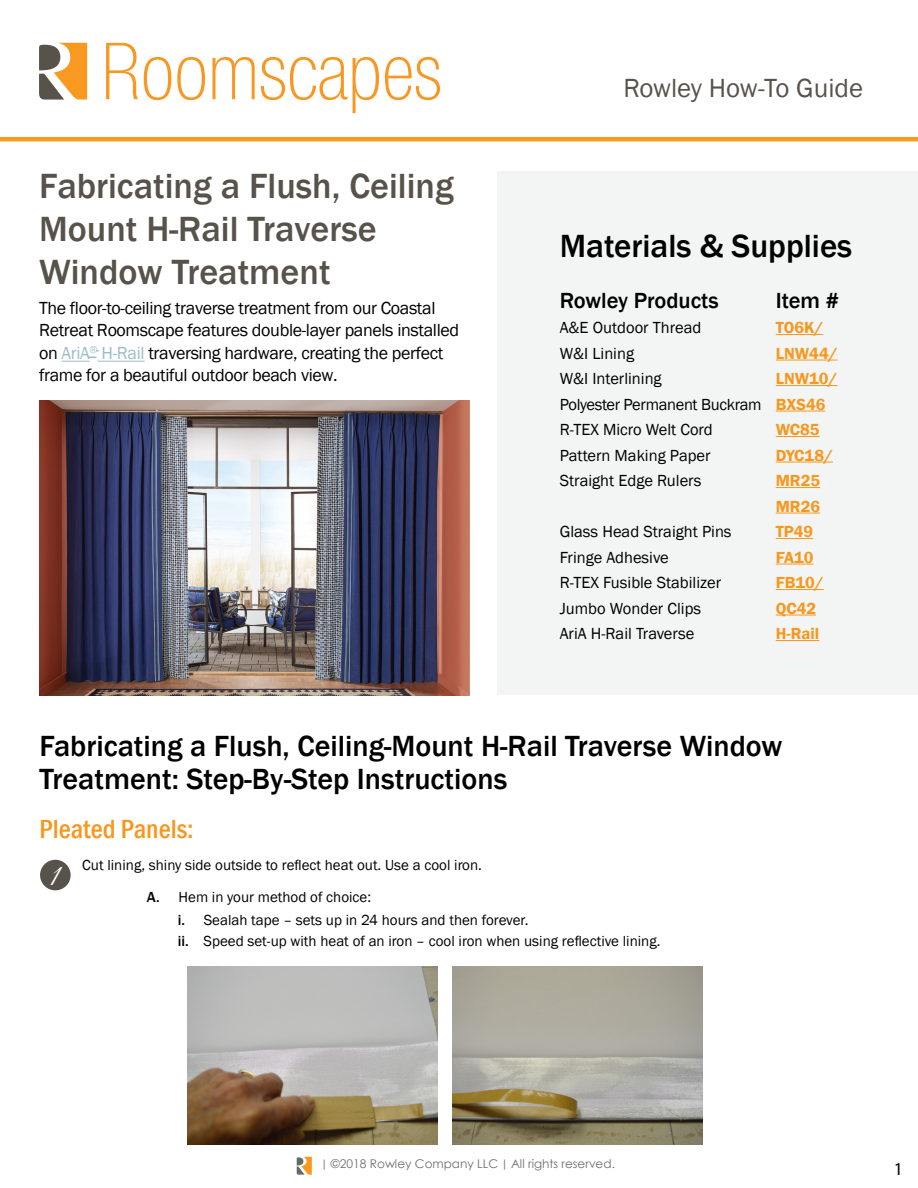
<style>
.page{position:relative;width:918px;height:1188px;background:#fff}
.page>*{position:absolute;margin:0;border:0;box-sizing:border-box;transform-origin:0 0}
.t1{font:500 36px/43.2px "Franklin Gothic";color:#57534b}
.t2{font:500 33px "Franklin Gothic";color:#000}
.t3{font:31.95px "Great Vibes";color:#fff}
.t4{font:500 30px/33px "Franklin Gothic";color:#000}
.t5{font:27px "Franklin Gothic";color:#57534b}
.t6{font:500 condensed 27px "Franklin Gothic";color:#f8971d}
.t7{font:500 22.5px "Franklin Gothic";color:#000}
.t8{font:18px/22.5px "Franklin Gothic";letter-spacing:-.02em;color:#000}
.t9{font:18px "Myriad Pro";color:#000}
.t10{font:16.5px "Franklin Gothic";color:#000}
.t11{font:16.5px/25.5px "Franklin Gothic";letter-spacing:-.02em;color:#000}
.t12{font:600 16.5px/25.5px "Franklin Gothic";color:#f8971d}
.t13{font:15px/23.7px "Franklin Gothic";color:#000}
.t14{font:12px "Century Gothic";color:#6d6e71}
.s1{color:#9dbcca}
.s2{font-weight:600;color:#f8971d}
.s3{font-weight:500}
.s4{font-family:"Tw Cen"}
</style>
<div class="page">
<hr style="left:0;top:137px;width:918px;height:4px;background:#f89921">
<svg style="left:297px;top:1157px;width:15px;height:18px"></svg>
<svg style="left:106px;top:43px;width:32px;height:56px"></svg>
<svg style="left:144px;top:57px;width:27px;height:43px"></svg>
<svg style="left:177px;top:57px;width:28px;height:43px"></svg>
<svg style="left:213px;top:57px;width:42px;height:42px"></svg>
<svg style="left:261px;top:57px;width:118px;height:56px"></svg>
<svg style="left:385px;top:57px;width:55px;height:43px"></svg>
<svg style="left:39px;top:43px;width:48px;height:57px"></svg>
<div style="left:498px;top:171px;width:420px;height:523px;background:#f3f4f4"></div>
<img style="left:39px;top:401px;width:430px;height:294px">
<div style="left:40px;top:860px;width:31px;height:30px;background:#57534b;border-radius:50%"></div>
<img style="left:452px;top:966px;width:251px;height:179px">
<img style="left:187px;top:966px;width:250px;height:179px">
<hr style="left:98px;top:361px;width:47px;height:1px;background:#9dbcca">
<svg style="left:62px;top:357px;width:34px;height:5px"></svg>
<hr style="left:776px;top:334px;width:47px;height:1px;background:#f8971d">
<hr style="left:776px;top:360px;width:62px;height:1px;background:#f8971d">
<hr style="left:776px;top:385px;width:61px;height:1px;background:#f8971d">
<hr style="left:776px;top:411px;width:49px;height:1px;background:#f8971d">
<hr style="left:776px;top:436px;width:44px;height:1px;background:#f8971d">
<hr style="left:776px;top:462px;width:57px;height:1px;background:#f8971d">
<hr style="left:776px;top:487px;width:44px;height:1px;background:#f8971d">
<hr style="left:776px;top:513px;width:44px;height:1px;background:#f8971d">
<hr style="left:776px;top:538px;width:37px;height:1px;background:#f8971d">
<hr style="left:776px;top:564px;width:38px;height:1px;background:#f8971d">
<hr style="left:776px;top:589px;width:48px;height:1px;background:#f8971d">
<hr style="left:776px;top:615px;width:40px;height:1px;background:#f8971d">
<hr style="left:776px;top:640px;width:43px;height:1px;background:#f8971d">
<h1 class="t1" style="left:39px;top:164px;width:416px">Fabricating a Flush, Ceiling<br>Mount H-Rail Traverse<br>Window Treatment</h1>
<p class="t8" style="left:39px;top:297px;width:422px">The floor-to-ceiling traverse treatment from our Coastal Retreat Roomscape features double-layer panels installed on <span class="s1">AriA</span><sup>®</sup> <span class="s1">H-Rail</span> traversing hardware, creating the perfect frame for a beautiful outdoor beach view.</p>
<h3 class="t5" style="left:623px;top:71px;width:241px">Rowley How-To Guide</h3>
<h2 class="t2" style="left:560px;top:226px;width:294px">Materials &amp; Supplies</h2>
<h3 class="t7" style="left:560px;top:286px;width:160px">Rowley Products</h3>
<h3 class="t7" style="left:776px;top:286px;width:65px">Item #</h3>
<p class="t10" style="left:560px;top:318px;width:143px">A&amp;E Outdoor Thread</p>
<p class="t12" style="left:776px;top:315px;width:49px">TO6K/</p>
<p class="t10" style="left:560px;top:343px;width:76px">W&amp;I Lining</p>
<p class="t12" style="left:776px;top:341px;width:63px">LNW44/</p>
<p class="t10" style="left:560px;top:369px;width:103px">W&amp;I Interlining</p>
<p class="t11" style="left:560px;top:366px;width:279px;text-indent:216px"><span class="s2">LNW10/<br></span>Polyester Permanent Buckram <span class="s2">BXS46<br></span>R-TEX Micro Welt Cord</p>
<p class="t12" style="left:776px;top:417px;width:45px">WC85</p>
<p class="t10" style="left:560px;top:445px;width:152px">Pattern Making Paper</p>
<p class="t12" style="left:776px;top:443px;width:59px">DYC18/</p>
<p class="t10" style="left:560px;top:471px;width:143px">Straight Edge Rulers</p>
<p class="t12" style="left:776px;top:468px;width:46px">MR25<br>MR26</p>
<p class="t10" style="left:560px;top:522px;width:173px">Glass Head Straight Pins</p>
<p class="t12" style="left:776px;top:519px;width:39px">TP49</p>
<p class="t10" style="left:560px;top:547px;width:111px">Fringe Adhesive</p>
<p class="t12" style="left:776px;top:545px;width:39px">FA10</p>
<p class="t10" style="left:560px;top:572px;width:163px">R-TEX Fusible Stabilizer</p>
<p class="t12" style="left:776px;top:570px;width:49px">FB10/</p>
<p class="t10" style="left:560px;top:598px;width:143px">Jumbo Wonder Clips</p>
<p class="t12" style="left:776px;top:596px;width:42px">QC42</p>
<p class="t10" style="left:560px;top:623px;width:136px">AriA H-Rail Traverse</p>
<p class="t12" style="left:776px;top:621px;width:45px">H-Rail</p>
<h3 class="t4" style="left:40px;top:729px;width:744px">Fabricating a Flush, Ceiling-Mount H-Rail Traverse Window<br>Treatment: Step-By-Step Instructions</h3>
<h3 class="t6" style="left:40px;top:811px;width:156px">Pleated Panels:</h3>
<p class="t13" style="left:82px;top:854px;width:401px">Cut lining, shiny side outside to reflect heat out. Use a cool iron.</p>
<h3 class="t3" style="left:49px;top:857px;width:14px">1</h3>
<p class="t13" style="left:178px;top:885px;width:352px;text-indent:-31px"><span class="s3">A.</span> Hem in your method of choice:<br><span class="s3">i.</span> Sealah tape – sets up in 24 hours and then forever.</p>
<p class="t13" style="left:178px;top:930px;width:484px"><span class="s3">ii.</span> Speed set-up with heat of an iron – cool iron when using reflective lining.</p>
<p class="t14" style="left:321px;top:1155px;width:295px"><span class="s4">|</span> ©2018 Rowley Company LLC <span class="s4">|</span> All rights reserved.</p>
<p class="t9" style="left:894px;top:1158px;width:11px">1</p>
</div>
